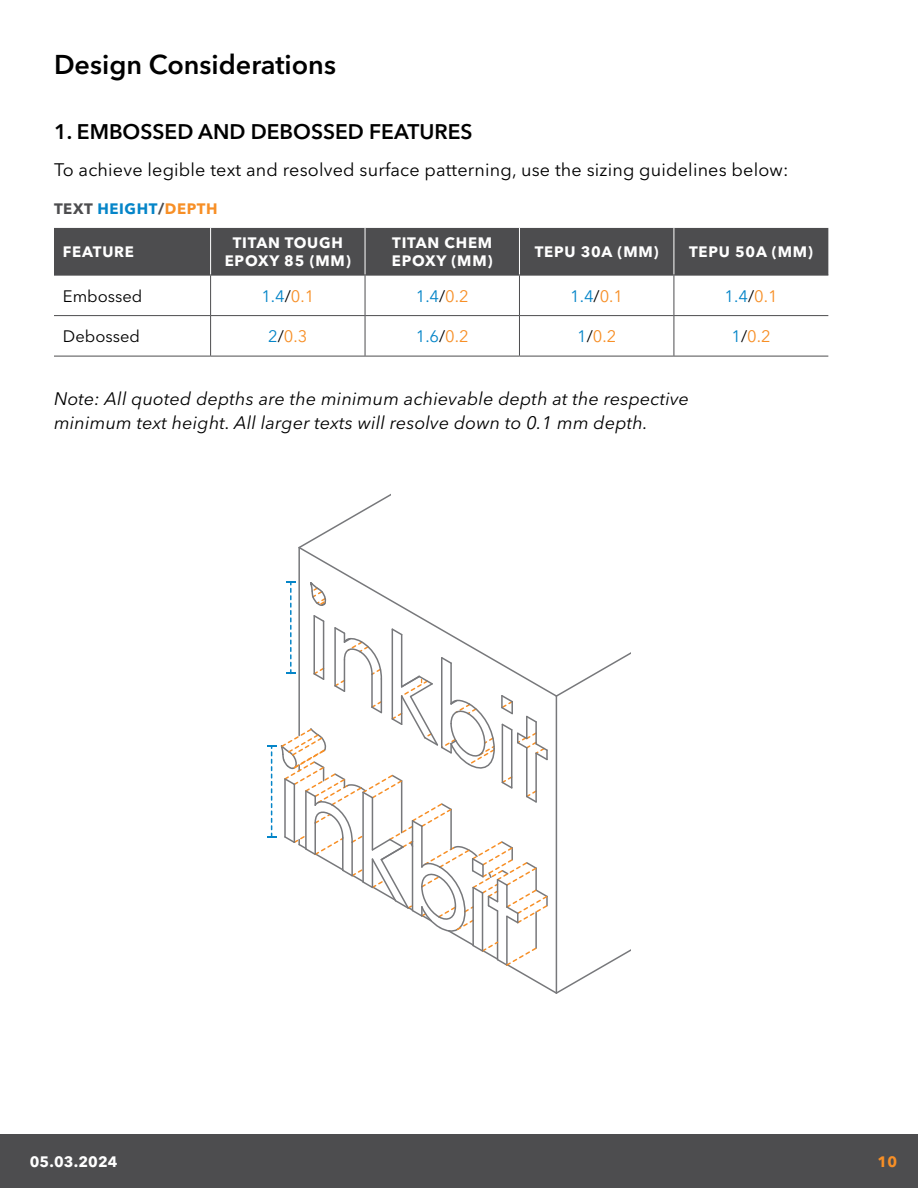
<style>
.page{position:relative;width:918px;height:1188px;background:#fff}
.page>*{position:absolute;margin:0;border:0;box-sizing:border-box;transform-origin:0 0}
.t1{font:600 27px "Avenir Next LT Pro";color:#000}
.t2{font:600 21px "Avenir Next LT Pro";color:#000}
.t3{font:italic 18px/24px "Avenir Next LT Pro";letter-spacing:.01em;color:#000}
.t4{font:18px "Avenir Next LT Pro";letter-spacing:.01em;color:#000}
.t5{font:16.5px "Avenir Next LT Pro";color:#0585c8}
.t6{font:16.5px "Avenir Next LT Pro";color:#000}
.t7{font:16.5px "Avenir Next LT Pro";color:#f78f26}
.t8{font:700 15px/18px "Avenir Next LT Pro";letter-spacing:.05em;color:#fff;text-align:center}
.t9{font:700 15px "Avenir Next LT Pro";letter-spacing:.04em;color:#0585c8}
.t10{font:700 15px "Avenir Next LT Pro";color:#f78f26}
.s1{color:#4d4d4f}
.s2{color:#f78f26}
.s3{color:#000}
.s4{color:#0585c8}
</style>
<div class="page">
<div style="left:0;top:1134px;width:918px;height:54px;background:#4d4d4f"></div>
<svg style="left:267px;top:493px;width:364px;height:501px"></svg>
<div style="left:54px;top:228px;width:774px;height:47px;background:#4d4d4f"></div>
<hr style="left:210px;top:228px;width:1px;height:47px;background:#fff">
<hr style="left:365px;top:228px;width:1px;height:47px;background:#fff">
<hr style="left:519px;top:228px;width:1px;height:47px;background:#fff">
<hr style="left:674px;top:228px;width:1px;height:47px;background:#fff">
<hr style="left:54px;top:275px;width:157px;height:1px;background:#4d4d4f">
<hr style="left:211px;top:275px;width:154px;height:1px;background:#4d4d4f">
<hr style="left:365px;top:275px;width:154px;height:1px;background:#4d4d4f">
<hr style="left:519px;top:275px;width:155px;height:1px;background:#4d4d4f">
<hr style="left:674px;top:275px;width:154px;height:1px;background:#4d4d4f">
<hr style="left:211px;top:315px;width:154px;height:1px;background:#4d4d4f">
<hr style="left:365px;top:315px;width:154px;height:1px;background:#4d4d4f">
<hr style="left:520px;top:315px;width:154px;height:1px;background:#4d4d4f">
<hr style="left:674px;top:315px;width:154px;height:1px;background:#4d4d4f">
<hr style="left:54px;top:315px;width:156px;height:1px;background:#4d4d4f">
<hr style="left:54px;top:356px;width:157px;height:1px;background:#4d4d4f">
<hr style="left:211px;top:356px;width:154px;height:1px;background:#4d4d4f">
<hr style="left:365px;top:356px;width:154px;height:1px;background:#4d4d4f">
<hr style="left:519px;top:356px;width:155px;height:1px;background:#4d4d4f">
<hr style="left:674px;top:356px;width:154px;height:1px;background:#4d4d4f">
<hr style="left:210px;top:275px;width:1px;height:41px;background:#4d4d4f">
<hr style="left:365px;top:275px;width:1px;height:41px;background:#4d4d4f">
<hr style="left:519px;top:275px;width:1px;height:41px;background:#4d4d4f">
<hr style="left:674px;top:275px;width:1px;height:41px;background:#4d4d4f">
<hr style="left:210px;top:316px;width:1px;height:40px;background:#4d4d4f">
<hr style="left:365px;top:316px;width:1px;height:40px;background:#4d4d4f">
<hr style="left:519px;top:316px;width:1px;height:40px;background:#4d4d4f">
<hr style="left:674px;top:316px;width:1px;height:40px;background:#4d4d4f">
<h1 class="t1" style="left:54px;top:49px;width:284px">Design Considerations</h1>
<p class="t2" style="left:54px;top:119px;width:420px">1. EMBOSSED AND DEBOSSED FEATURES</p>
<p class="t4" style="left:54px;top:159px;width:736px">To achieve legible text and resolved surface patterning, use the sizing guidelines below:</p>
<p class="t9" style="left:54px;top:199px;width:165px"><span class="s1">TEXT</span> HEIGHT<span class="s1">/</span><span class="s2">DEPTH</span></p>
<p class="t8" style="left:63px;top:243px;width:73px">FEATURE</p>
<p class="t8" style="left:225px;top:234px;width:128px">TITAN TOUGH<br>EPOXY 85 (MM)</p>
<p class="t8" style="left:392px;top:234px;width:102px;text-align:left">TITAN CHEM<br>EPOXY (MM)</p>
<p class="t8" style="left:535px;top:243px;width:125px">TEPU 30A (MM)</p>
<p class="t8" style="left:689px;top:243px;width:125px">TEPU 50A (MM)</p>
<p class="t6" style="left:63px;top:286px;width:81px">Embossed</p>
<p class="t5" style="left:261px;top:286px;width:54px">1.4<span class="s3">/</span><span class="s2">0.1</span></p>
<p class="t5" style="left:416px;top:286px;width:54px">1.4<span class="s3">/</span><span class="s2">0.2</span></p>
<p class="t5" style="left:570px;top:286px;width:54px">1.4<span class="s3">/</span><span class="s2">0.1</span></p>
<p class="t5" style="left:725px;top:286px;width:54px">1.4<span class="s3">/</span><span class="s2">0.1</span></p>
<p class="t6" style="left:63px;top:327px;width:79px">Debossed</p>
<p class="t7" style="left:268px;top:327px;width:41px"><span class="s4">2</span><span class="s3">/</span>0.3</p>
<p class="t5" style="left:416px;top:327px;width:54px">1.6<span class="s3">/</span><span class="s2">0.2</span></p>
<p class="t7" style="left:577px;top:327px;width:41px"><span class="s4">1</span><span class="s3">/</span>0.2</p>
<p class="t7" style="left:732px;top:327px;width:41px"><span class="s4">1</span><span class="s3">/</span>0.2</p>
<p class="t3" style="left:54px;top:387px;width:637px">Note: All quoted depths are the minimum achievable depth at the respective minimum text height. All larger texts will resolve down to 0.1 mm depth.</p>
<p class="t8" style="left:30px;top:1152px;width:89px">05.03.2024</p>
<p class="t10" style="left:878px;top:1152px;width:21px">10</p>
</div>
